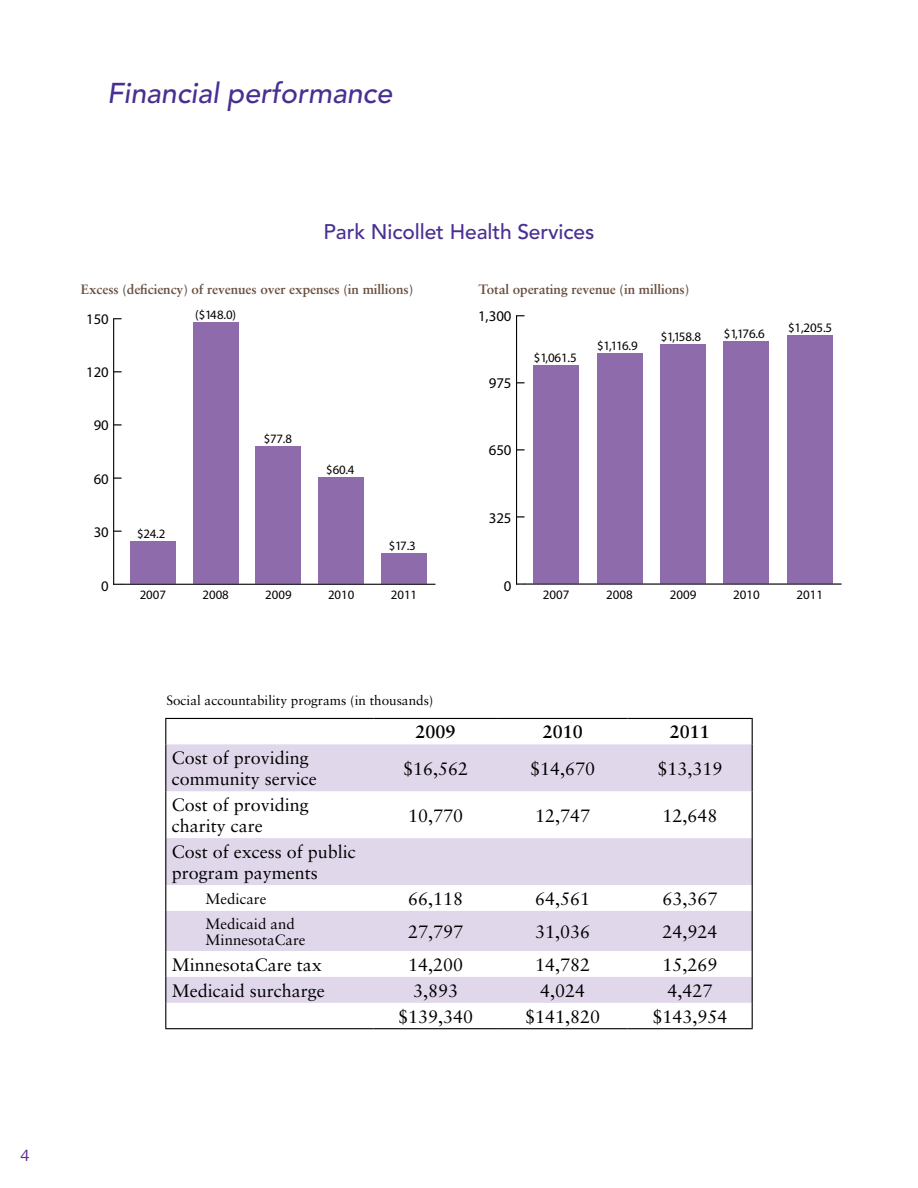
<style>
.page{position:relative;width:918px;height:1188px;background:#fff}
.page>*{position:absolute;margin:0;border:0;box-sizing:border-box;transform-origin:0 0}
.t1{font:italic 500 28.5px "Avenir";color:#492f92}
.t2{font:500 21px "Avenir";letter-spacing:-.005em;color:#492f92}
.t3{font:18px/21px "Sabon";color:#000}
.t4{font:700 18px "Sabon";color:#000}
.t5{font:16.5px "Syntax";color:#622d91}
.t6{font:15px/16.5px "Sabon";color:#000}
.t7{font:14.85px "Myriad Pro";color:#000}
.t8{font:14.7px "Myriad Pro";color:#000}
.t9{font:700 13.5px "Sabon";letter-spacing:-.005em;color:#685041}
.t10{font:13.5px "Sabon";color:#000}
.t11{font:12.9px "Myriad Pro";color:#000}
</style>
<div class="page">
<hr style="left:121px;top:584px;width:314px;height:1px;background:#000">
<hr style="left:113px;top:319px;width:1px;height:265px;background:#000">
<svg style="left:114px;top:424px;width:8px;height:2px"></svg>
<div style="left:130px;top:541px;width:45px;height:43px;background:#8e6bab"></div>
<div style="left:193px;top:322px;width:45px;height:262px;background:#8e6bab"></div>
<div style="left:256px;top:447px;width:45px;height:137px;background:#8e6bab"></div>
<div style="left:319px;top:477px;width:45px;height:107px;background:#8e6bab"></div>
<div style="left:381px;top:554px;width:46px;height:30px;background:#8e6bab"></div>
<hr style="left:524px;top:583px;width:318px;height:2px;background:#000">
<hr style="left:516px;top:316px;width:1px;height:268px;background:#000">
<svg style="left:517px;top:583px;width:7px;height:2px"></svg>
<svg style="left:517px;top:516px;width:7px;height:2px"></svg>
<div style="left:533px;top:365px;width:46px;height:219px;background:#8e6bab"></div>
<div style="left:597px;top:354px;width:45px;height:230px;background:#8e6bab"></div>
<div style="left:660px;top:345px;width:46px;height:239px;background:#8e6bab"></div>
<div style="left:724px;top:341px;width:45px;height:243px;background:#8e6bab"></div>
<div style="left:787px;top:335px;width:46px;height:249px;background:#8e6bab"></div>
<svg style="left:166px;top:744px;width:586px;height:259px;fill:#e0d7eb"></svg>
<hr style="left:165px;top:718px;width:208px;height:1px;background:#000">
<svg style="left:165px;top:719px;width:1px;height:25px"></svg>
<hr style="left:373px;top:718px;width:125px;height:1px;background:#000">
<hr style="left:498px;top:718px;width:130px;height:1px;background:#000">
<hr style="left:628px;top:718px;width:125px;height:1px;background:#000">
<svg style="left:752px;top:719px;width:1px;height:25px"></svg>
<hr style="left:165px;top:744px;width:1px;height:47px;background:#000">
<hr style="left:752px;top:744px;width:1px;height:47px;background:#000">
<hr style="left:165px;top:791px;width:1px;height:47px;background:#000">
<hr style="left:752px;top:791px;width:1px;height:47px;background:#000">
<hr style="left:165px;top:838px;width:1px;height:47px;background:#000">
<hr style="left:752px;top:838px;width:1px;height:47px;background:#000">
<svg style="left:165px;top:885px;width:1px;height:26px"></svg>
<svg style="left:752px;top:885px;width:1px;height:26px"></svg>
<hr style="left:165px;top:911px;width:1px;height:40px;background:#000">
<hr style="left:752px;top:911px;width:1px;height:40px;background:#000">
<svg style="left:165px;top:951px;width:1px;height:77px"></svg>
<svg style="left:752px;top:951px;width:1px;height:77px"></svg>
<hr style="left:165px;top:1028px;width:208px;height:1px;background:#000">
<hr style="left:373px;top:1028px;width:125px;height:1px;background:#000">
<hr style="left:498px;top:1028px;width:130px;height:1px;background:#000">
<hr style="left:628px;top:1028px;width:125px;height:1px;background:#000">
<p class="t5" style="left:21px;top:1145px;width:11px">4</p>
<h1 class="t1" style="left:107px;top:77px;width:287px">Financial performance</h1>
<p class="t2" style="left:324px;top:219px;width:272px">Park Nicollet Health Services</p>
<p class="t9" style="left:81px;top:282px;width:334px">Excess (deficiency) of revenues over expenses (in millions)</p>
<p class="t9" style="left:478px;top:282px;width:212px">Total operating revenue (in millions)</p>
<p class="t8" style="left:86px;top:310px;width:24px">150</p>
<p class="t8" style="left:86px;top:363px;width:24px">120</p>
<p class="t8" style="left:94px;top:416px;width:17px">90</p>
<p class="t8" style="left:94px;top:470px;width:17px">60</p>
<p class="t8" style="left:94px;top:523px;width:17px">30</p>
<p class="t11" style="left:137px;top:526px;width:30px">$24.2</p>
<p class="t11" style="left:195px;top:307px;width:42px">($148.0)</p>
<p class="t11" style="left:264px;top:431px;width:30px">$77.8</p>
<p class="t11" style="left:326px;top:462px;width:30px">$60.4</p>
<p class="t11" style="left:389px;top:538px;width:29px">$17.3</p>
<p class="t7" style="left:478px;top:307px;width:35px">1,300</p>
<p class="t7" style="left:489px;top:374px;width:24px">975</p>
<p class="t7" style="left:489px;top:441px;width:24px">650</p>
<p class="t7" style="left:489px;top:508px;width:24px">325</p>
<p class="t11" style="left:534px;top:349px;width:44px">$1,061.5</p>
<p class="t11" style="left:597px;top:338px;width:42px">$1,116.9</p>
<p class="t11" style="left:661px;top:329px;width:42px">$1,158.8</p>
<p class="t11" style="left:724px;top:326px;width:42px">$1,176.6</p>
<p class="t11" style="left:788px;top:320px;width:45px">$1,205.5</p>
<p class="t8" style="left:101px;top:577px;width:9px">0</p>
<p class="t11" style="left:140px;top:587px;width:28px">2007</p>
<p class="t11" style="left:203px;top:587px;width:28px">2008</p>
<p class="t11" style="left:265px;top:587px;width:28px">2009</p>
<p class="t11" style="left:328px;top:587px;width:28px">2010</p>
<p class="t11" style="left:391px;top:587px;width:28px">2011</p>
<p class="t7" style="left:504px;top:576px;width:9px">0</p>
<p class="t11" style="left:543px;top:587px;width:28px">2007</p>
<p class="t11" style="left:606px;top:587px;width:28px">2008</p>
<p class="t11" style="left:670px;top:587px;width:28px">2009</p>
<p class="t11" style="left:733px;top:587px;width:28px">2010</p>
<p class="t11" style="left:797px;top:587px;width:28px">2011</p>
<p class="t10" style="left:166px;top:692px;width:269px">Social accountability programs (in thousands)</p>
<p class="t4" style="left:416px;top:721px;width:42px">2009</p>
<p class="t4" style="left:543px;top:721px;width:42px">2010</p>
<p class="t4" style="left:670px;top:721px;width:42px">2011</p>
<p class="t3" style="left:172px;top:747px;width:146px">Cost of providing community service</p>
<p class="t3" style="left:403px;top:758px;width:67px">$16,562</p>
<p class="t3" style="left:530px;top:758px;width:67px">$14,670</p>
<p class="t3" style="left:657px;top:758px;width:67px">$13,319</p>
<p class="t3" style="left:172px;top:794px;width:139px">Cost of providing charity care</p>
<p class="t3" style="left:408px;top:805px;width:57px">10,770</p>
<p class="t3" style="left:535px;top:805px;width:57px">12,747</p>
<p class="t3" style="left:662px;top:805px;width:57px">12,648</p>
<p class="t3" style="left:172px;top:841px;width:186px">Cost of excess of public program payments</p>
<p class="t6" style="left:206px;top:890px;width:62px">Medicare</p>
<p class="t3" style="left:408px;top:888px;width:57px">66,118</p>
<p class="t3" style="left:535px;top:888px;width:57px">64,561</p>
<p class="t3" style="left:662px;top:888px;width:57px">63,367</p>
<p class="t6" style="left:206px;top:915px;width:102px">Medicaid and<br>MinnesotaCare</p>
<p class="t3" style="left:408px;top:921px;width:57px">27,797</p>
<p class="t3" style="left:535px;top:921px;width:57px">31,036</p>
<p class="t3" style="left:662px;top:921px;width:57px">24,924</p>
<p class="t3" style="left:172px;top:954px;width:152px">MinnesotaCare tax</p>
<p class="t3" style="left:408px;top:954px;width:57px">14,200</p>
<p class="t3" style="left:535px;top:954px;width:57px">14,782</p>
<p class="t3" style="left:662px;top:954px;width:57px">15,269</p>
<p class="t3" style="left:172px;top:980px;width:155px">Medicaid surcharge</p>
<p class="t3" style="left:413px;top:980px;width:47px">3,893</p>
<p class="t3" style="left:540px;top:980px;width:47px">4,024</p>
<p class="t3" style="left:667px;top:980px;width:47px">4,427</p>
<p class="t3" style="left:398px;top:1006px;width:77px">$139,340</p>
<p class="t3" style="left:525px;top:1006px;width:77px">$141,820</p>
<p class="t3" style="left:652px;top:1006px;width:77px">$143,954</p>
</div>
